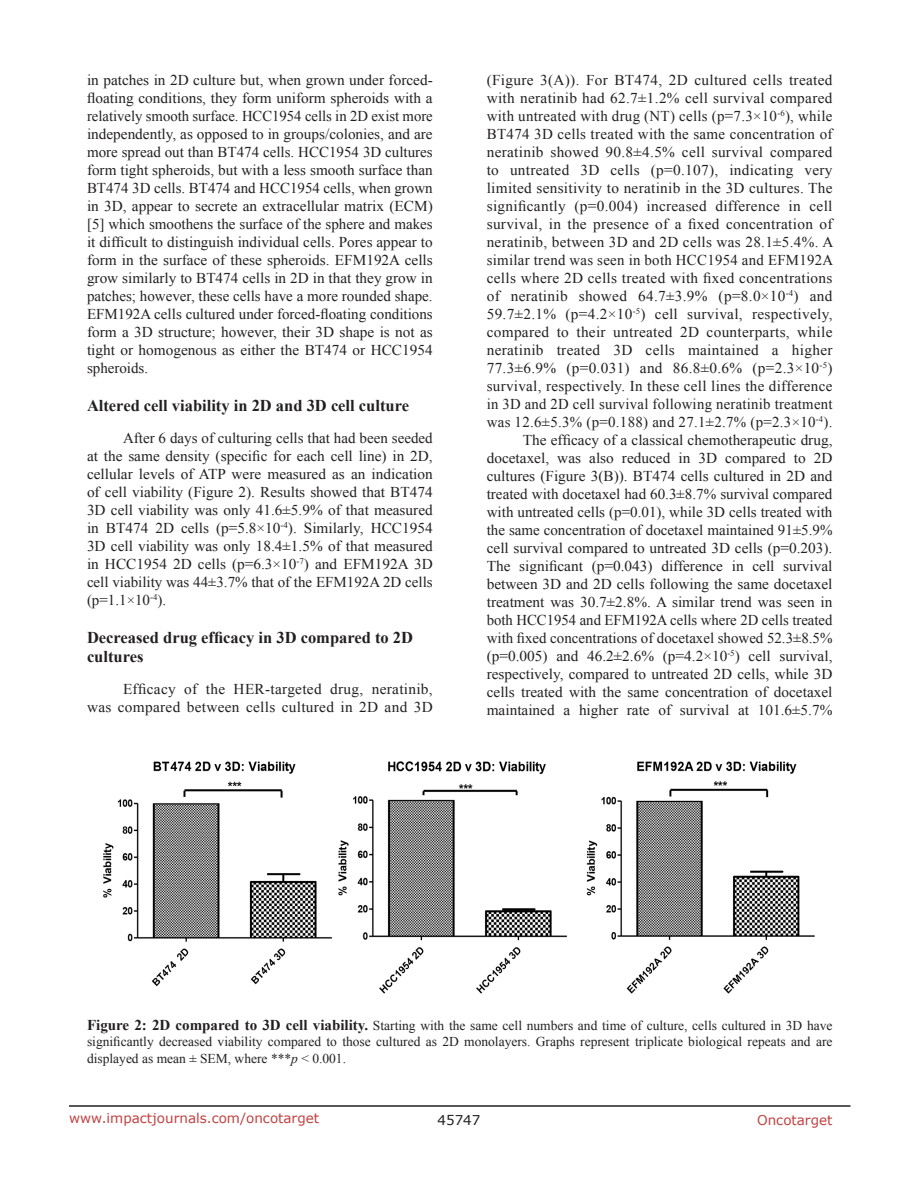
<style>
.page{position:relative;width:918px;height:1188px;background:#fff}
.page>*{position:absolute;margin:0;border:0;box-sizing:border-box;transform-origin:0 0}
.SubHeading{font:700 16.5px/19.8px "Times New Roman";color:#231f20}
.BodyText{font:15px/18px "Times New Roman";color:#231f20;text-align:justify}
.BodyText-2{font:15px/18px "Times New Roman";letter-spacing:.02em;color:#231f20;text-align:right}
.figuretext{font:13.5px/16.2px "Times New Roman";color:#231f20;text-align:justify}
.t1{font:13.5px "Verdana";color:#c24141}
.t2{font:13.5px "Verdana";color:#231f20}
.s1{font-weight:700;font-size:15px}
.s2{font-style:italic}
</style>
<div class="page">
<hr style="left:69px;top:1105px;width:781px;height:2px;background:#231f20">
<img style="left:103px;top:761px;width:712px;height:233px">
<p class="BodyText" style="left:87px;top:71px;width:347px">in patches in 2D culture but, when grown under forced&shy;floating conditions, they form uniform spheroids with a relatively smooth surface. HCC1954 cells in 2D exist more independently, as opposed to in groups/colonies, and are more spread out than BT474 cells. HCC1954 3D cultures form tight spheroids, but with a less smooth surface than BT474 3D cells. BT474 and HCC1954 cells, when grown in 3D, appear to secrete an extracellular matrix (ECM) [5] which smoothens the surface of the sphere and makes it difficult to distinguish individual cells. Pores appear to form in the surface of these spheroids. EFM192A cells grow similarly to BT474 cells in 2D in that they grow in patches; however, these cells have a more rounded shape.<br>EFM192A cells cultured under forced-floating conditions form a 3D structure; however, their 3D shape is not as tight or homogenous as either the BT474 or HCC1954 spheroids.</p>
<p class="SubHeading" style="left:87px;top:395px;width:324px">Altered cell viability in 2D and 3D cell culture</p>
<p class="BodyText" style="left:87px;top:428px;width:347px;text-indent:36px">After 6 days of culturing cells that had been seeded at the same density (specific for each cell line) in 2D, cellular levels of ATP were measured as an indication of cell viability (Figure 2). Results showed that BT474<br>3D cell viability was only 41.6±5.9% of that measured in BT474 2D cells (p=5.8×10<sup>-4</sup>). Similarly, HCC1954<br>3D cell viability was only 18.4±1.5% of that measured in HCC1954 2D cells (p=6.3×10<sup>-7</sup>) and EFM192A 3D cell viability was 44±3.7% that of the EFM192A 2D cells (p=1.1×10<sup>-4</sup>).</p>
<p class="SubHeading" style="left:87px;top:627px;width:328px">Decreased drug efficacy in 3D compared to 2D cultures</p>
<p class="BodyText-2" style="left:87px;top:680px;width:347px">Efficacy of the HER-targeted drug, neratinib,<br>was compared between cells cultured in 2D and 3D</p>
<p class="BodyText" style="left:487px;top:71px;width:348px">(Figure 3(A)). For BT474, 2D cultured cells treated with neratinib had 62.7±1.2% cell survival compared with untreated with drug (NT) cells (p=7.3×10<sup>-6</sup>), while BT474 3D cells treated with the same concentration of neratinib showed 90.8±4.5% cell survival compared to untreated 3D cells (p=0.107), indicating very limited sensitivity to neratinib in the 3D cultures. The significantly (p=0.004) increased difference in cell survival, in the presence of a fixed concentration of neratinib, between 3D and 2D cells was 28.1±5.4%. A similar trend was seen in both HCC1954 and EFM192A cells where 2D cells treated with fixed concentrations of neratinib showed 64.7±3.9% (p=8.0×10<sup>-4</sup>) and 59.7±2.1% (p=4.2×10<sup>-5</sup>) cell survival, respectively, compared to their untreated 2D counterparts, while neratinib treated 3D cells maintained a higher 77.3±6.9% (p=0.031) and 86.8±0.6% (p=2.3×10<sup>-5</sup>) survival, respectively. In these cell lines the difference in 3D and 2D cell survival following neratinib treatment was 12.6±5.3% (p=0.188) and 27.1±2.7% (p=2.3×10<sup>-4</sup>).</p>
<p class="BodyText" style="left:487px;top:431px;width:347px;text-indent:36px">The efficacy of a classical chemotherapeutic drug, docetaxel, was also reduced in 3D compared to 2D cultures (Figure 3(B)). BT474 cells cultured in 2D and treated with docetaxel had 60.3±8.7% survival compared with untreated cells (p=0.01), while 3D cells treated with the same concentration of docetaxel maintained 91±5.9% cell survival compared to untreated 3D cells (p=0.203).<br>The significant (p=0.043) difference in cell survival between 3D and 2D cells following the same docetaxel treatment was 30.7±2.8%. A similar trend was seen in both HCC1954 and EFM192A cells where 2D cells treated with fixed concentrations of docetaxel showed 52.3±8.5% (p=0.005) and 46.2±2.6% (p=4.2×10<sup>-5</sup>) cell survival, respectively, compared to untreated 2D cells, while 3D cells treated with the same concentration of docetaxel maintained a higher rate of survival at 101.6±5.7%</p>
<p class="figuretext" style="left:87px;top:1017px;width:747px"><span class="s1">Figure 2: 2D compared to 3D cell viability.</span> Starting with the same cell numbers and time of culture, cells cultured in 3D have significantly decreased viability compared to those cultured as 2D monolayers. Graphs represent triplicate biological repeats and are displayed as mean ± SEM, where ***<span class="s2">p</span> &lt; 0.001.</p>
<p class="t1" style="left:69px;top:1109px;width:252px">www.impactjournals.com/oncotarget</p>
<p class="t2" style="left:438px;top:1111px;width:44px">45747</p>
<p class="t1" style="left:757px;top:1111px;width:77px">Oncotarget</p>
</div>
